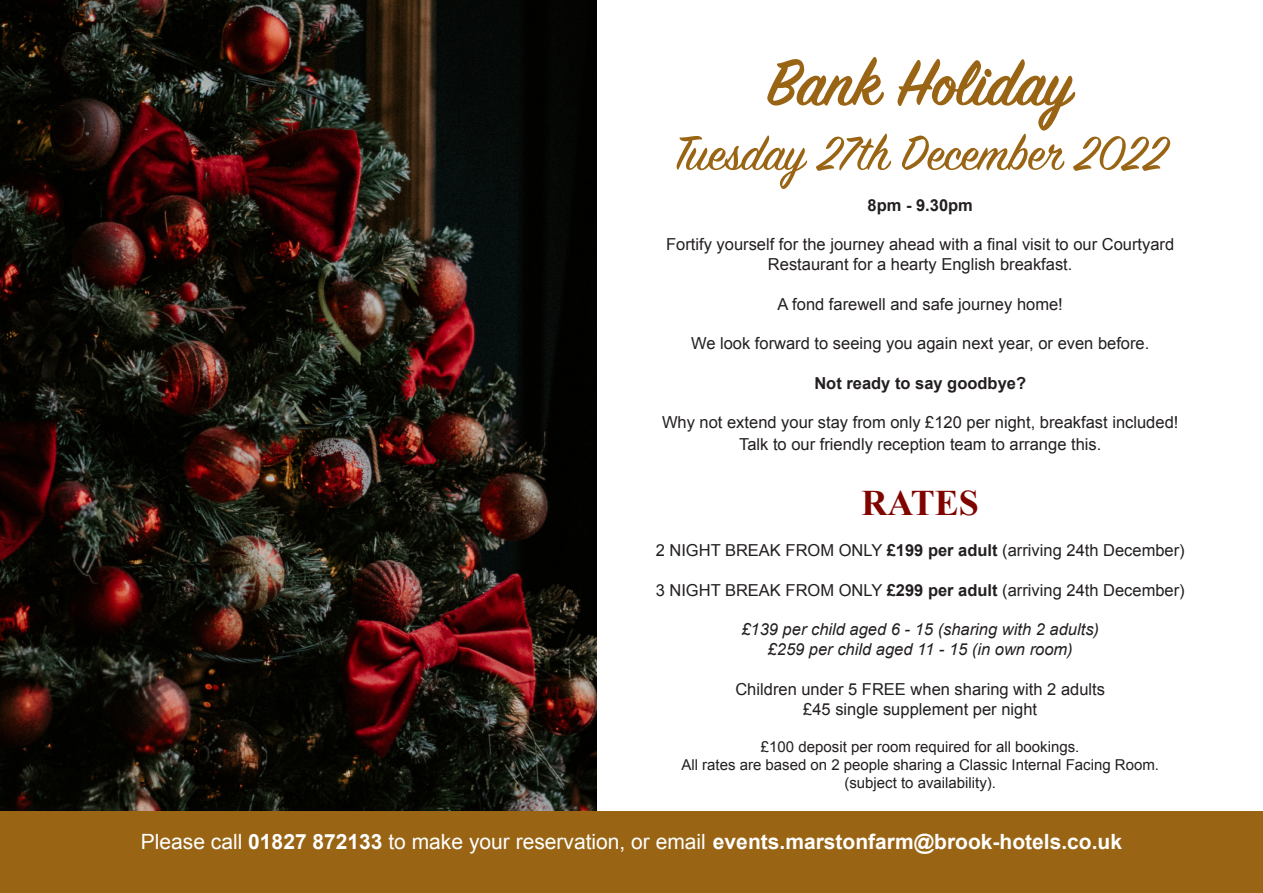
<style>
.page{position:relative;width:1263px;height:893px;background:#fff}
.page>*{position:absolute;margin:0;border:0;box-sizing:border-box;transform-origin:0 0}
.t1{font:600 72px "Sign Painter House Script";color:#996515}
.t2{font:54px "Sign Painter House Script";color:#996515}
.t3{font:700 36px "Times New Roman";color:#800500}
.t4{font:700 21px "Arial";color:#fff}
.t5{font:16.5px "Arial";color:#231f20}
.t6{font:italic 16.5px "Arial";color:#231f20}
.t7{font:700 16.5px "Arial";color:#231f20}
.t8{font:15px "Arial";color:#231f20}
.s1{font-weight:700}
.s2{font-weight:400}
</style>
<div class="page">
<img style="left:0;top:0;width:596px;height:811px">
<div style="left:0;top:811px;width:1263px;height:82px;background:#996515"></div>
<p class="t1" style="left:767px;top:39px;width:307px">Bank Holiday</p>
<p class="t2" style="left:674px;top:120px;width:494px">Tuesday 27th December 2022</p>
<p class="t7" style="left:867px;top:194px;width:107px">8pm - 9.30pm</p>
<p class="t5" style="left:666px;top:234px;width:510px">Fortify yourself for the journey ahead with a final visit to our Courtyard</p>
<p class="t5" style="left:768px;top:253px;width:306px">Restaurant for a hearty English breakfast.</p>
<p class="t5" style="left:777px;top:293px;width:287px">A fond farewell and safe journey home!</p>
<p class="t5" style="left:691px;top:333px;width:460px">We look forward to seeing you again next year, or even before.</p>
<p class="t7" style="left:814px;top:372px;width:213px">Not ready to say goodbye?</p>
<p class="t5" style="left:662px;top:412px;width:518px">Why not extend your stay from only £120 per night, breakfast included!</p>
<p class="t5" style="left:739px;top:433px;width:364px">Talk to our friendly reception team to arrange this.</p>
<p class="t3" style="left:861px;top:478px;width:119px">RATES</p>
<p class="t5" style="left:656px;top:540px;width:531px">2 NIGHT BREAK FROM ONLY <span class="s1">£199 per adult</span> (arriving 24th December)</p>
<p class="t5" style="left:656px;top:579px;width:531px">3 NIGHT BREAK FROM ONLY <span class="s1">£299 per adult</span> (arriving 24th December)</p>
<p class="t6" style="left:741px;top:619px;width:359px">£139 per child aged 6 - 15 (sharing with 2 adults)</p>
<p class="t6" style="left:768px;top:639px;width:307px">£259 per child aged 11 - 15 (in own room)</p>
<p class="t5" style="left:735px;top:678px;width:371px">Children under 5 FREE when sharing with 2 adults</p>
<p class="t5" style="left:803px;top:698px;width:235px">£45 single supplement per night</p>
<p class="t8" style="left:761px;top:737px;width:320px">£100 deposit per room required for all bookings.</p>
<p class="t8" style="left:681px;top:755px;width:479px">All rates are based on 2 people sharing a Classic Internal Facing Room.</p>
<p class="t8" style="left:844px;top:773px;width:153px">(subject to availability).</p>
<p class="t4" style="left:141px;top:828px;width:983px"><span class="s2">Please call</span> 01827 872133 <span class="s2">to make your reservation, or email</span> events.marstonfarm@brook-hotels.co.uk</p>
</div>
